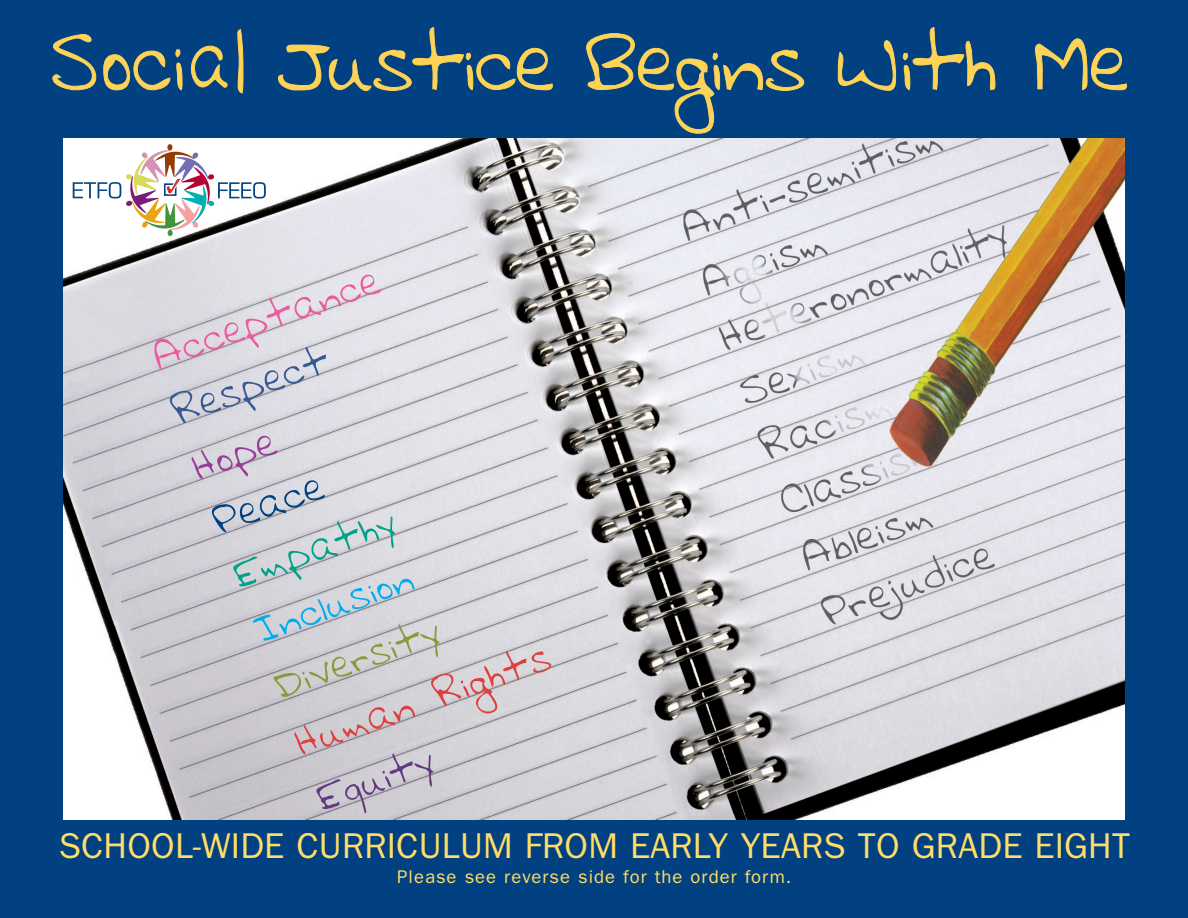
<style>
.page{position:relative;width:1188px;height:918px;background:#014181}
.page>*{position:absolute;margin:0;border:0;box-sizing:border-box;transform-origin:0 0}
.t1{font:40.65px "Ginnys Hand";color:#de403d}
.t2{font:40.65px "Ginnys Hand";color:#ef59a1}
.t3{font:40.65px "Ginnys Hand";color:#00aeef}
.t4{font:40.65px "Ginnys Hand";color:#8a9b3c}
.t5{font:40.65px "Ginnys Hand";color:#375992}
.t6{font:40.65px "Ginnys Hand";color:#00a38a}
.t7{font:40.65px "Ginnys Hand";color:#633a81}
.t8{font:40.65px "Ginnys Hand";color:#014181}
.t9{font:40.65px "Ginnys Hand";color:#973c96}
.t10{font:36px "Franklin Gothic";letter-spacing:.005em;color:#ffdd68}
.t11{font:18.45px "Franklin Gothic";letter-spacing:.055em;color:#ffdd68}
</style>
<div class="page">
<img style="left:63px;top:139px;width:1062px;height:681px">
<svg style="left:278px;top:27px;width:275px;height:64px"></svg>
<svg style="left:586px;top:33px;width:218px;height:100px"></svg>
<svg style="left:838px;top:40px;width:58px;height:51px"></svg>
<svg style="left:903px;top:27px;width:92px;height:63px"></svg>
<svg style="left:1035px;top:38px;width:92px;height:52px"></svg>
<svg style="left:53px;top:34px;width:43px;height:56px"></svg>
<svg style="left:103px;top:49px;width:79px;height:41px"></svg>
<svg style="left:191px;top:46px;width:37px;height:42px"></svg>
<svg style="left:237px;top:29px;width:6px;height:65px"></svg>
<svg style="left:73px;top:144px;width:193px;height:92px;background:#dedbda"></svg>
<p class="t2" style="left:143px;top:334px;width:241px;rotate:-19deg">Acceptance</p>
<p class="t5" style="left:164px;top:389px;width:166px;rotate:-19deg">Respect</p>
<p class="t9" style="left:185px;top:445px;width:87px;rotate:-19deg">Hope</p>
<p class="t8" style="left:205px;top:499px;width:116px;rotate:-19deg">Peace</p>
<p class="t6" style="left:225px;top:553px;width:172px;rotate:-19deg">Empathy</p>
<p class="t3" style="left:246px;top:608px;width:169px;rotate:-19deg">Inclusion</p>
<p class="t4" style="left:266px;top:664px;width:175px;rotate:-19deg">Diversity</p>
<p class="t1" style="left:287px;top:720px;width:269px;rotate:-19deg">Human Rights</p>
<p class="t7" style="left:308px;top:776px;width:124px;rotate:-19deg">Equity</p>
<p class="t10" style="left:59px;top:825px;width:1073px">SCHOOL-WIDE CURRICULUM FROM EARLY YEARS TO GRADE EIGHT</p>
<p class="t11" style="left:397px;top:866px;width:396px">Please see reverse side for the order form.</p>
</div>
